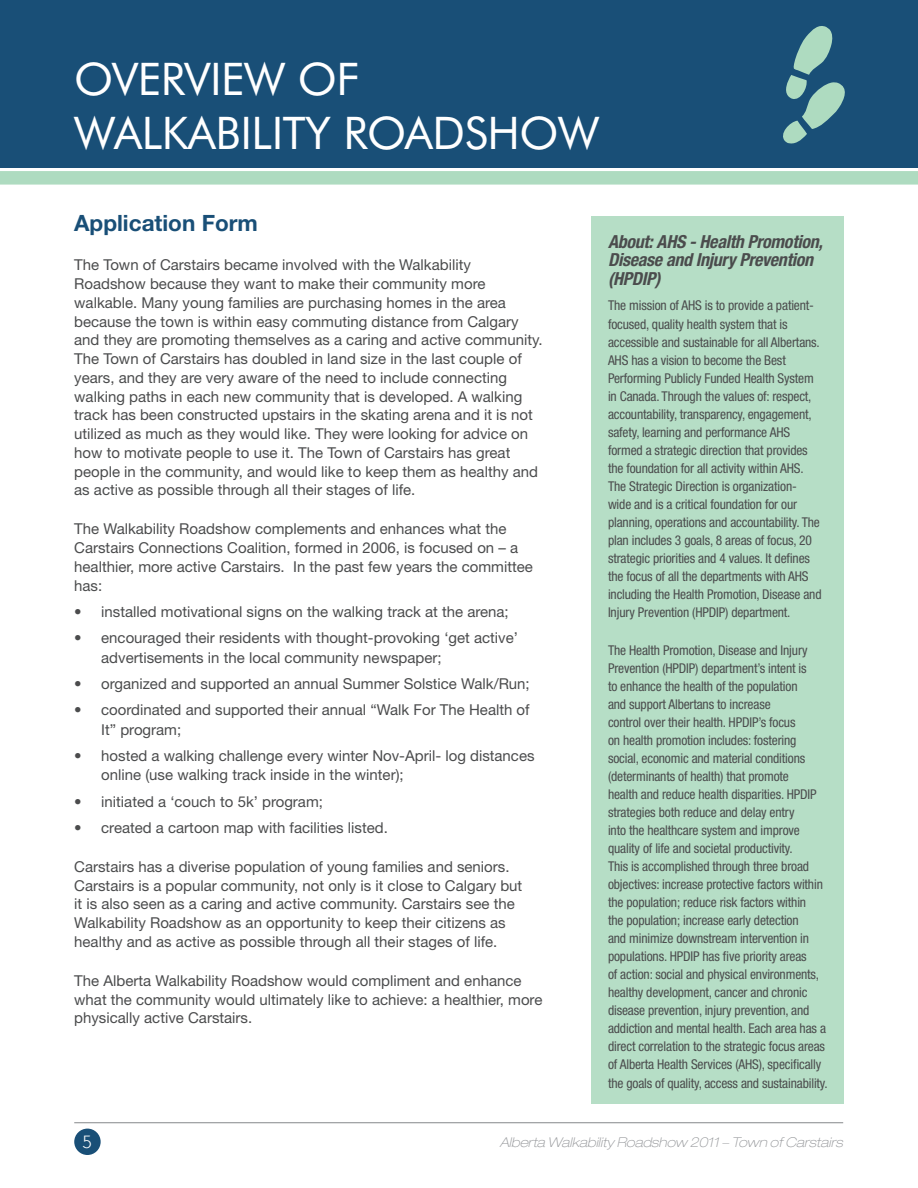
<style>
.page{position:relative;width:918px;height:1188px;background:#fff}
.page>*{position:absolute;margin:0;border:0;box-sizing:border-box;transform-origin:0 0}
.Table_of_contents_bo{font:45px/54px "Futura BT";letter-spacing:-.01em;color:#fff}
.main_text_copy_use_t{font:700 22.5px "Helvetica Neue LT Std";color:#194f77}
.side_bar_information{font:italic 700 condensed 18px/18.8px "Helvetica Neue LT Std";letter-spacing:-.015em;color:#4b4c4d}
.t1{font:18px "Kabel IT Cby BT";color:#fff}
.main_text_copy_use_t-2{font:15px/18.8px "Helvetica Neue LT Std";color:#4b4c4d}
.bullets{font:15px/19.5px "Helvetica Neue LT Std";color:#4b4c4d}
.side_bar_information-2{font:condensed 13.5px/18px "Helvetica Neue LT Std";letter-spacing:-.01em;color:#4b4c4d}
.t2{font:italic 100 expanded 13.5px "Helvetica Neue LT Std";color:#939598}
</style>
<div class="page">
<hr style="left:74px;top:1122px;width:769px;height:1px;background:#939598">
<div style="left:74px;top:1129px;width:27px;height:26px;background:#194f77;border-radius:50%"></div>
<div style="left:0;top:0;width:918px;height:122px;background:#194f77"></div>
<div style="left:0;top:97px;width:918px;height:70px;background:#194f77"></div>
<div style="left:0;top:171px;width:918px;height:14px;background:#aedbc0"></div>
<svg style="left:783px;top:26px;width:62px;height:118px"></svg>
<div style="left:591px;top:216px;width:253px;height:888px;background:#b6dec6"></div>
<p class="Table_of_contents_bo" style="left:74px;top:52px;width:526px">OVERVIEW OF<br>WALKABILITY ROADSHOW</p>
<p class="main_text_copy_use_t" style="left:74px;top:209px;width:185px">Application Form</p>
<p class="main_text_copy_use_t-2" style="left:74px;top:255px;width:470px">The Town of Carstairs became involved with the Walkability Roadshow because they want to make their community more walkable. Many young families are purchasing homes in the area because the town is within easy commuting distance from Calgary and they are promoting themselves as a caring and active community.<br>The Town of Carstairs has doubled in land size in the last couple of years, and they are very aware of the need to include connecting walking paths in each new community that is developed. A walking track has been constructed upstairs in the skating arena and it is not utilized as much as they would like. They were looking for advice on how to motivate people to use it. The Town of Carstairs has great people in the community, and would like to keep them as healthy and as active as possible through all their stages of life.</p>
<p class="main_text_copy_use_t-2" style="left:74px;top:519px;width:460px">The Walkability Roadshow complements and enhances what the Carstairs Connections Coalition, formed in 2006, is focused on – a healthier, more active Carstairs. In the past few years the committee has:</p>
<p class="bullets" style="left:74px;top:601px;width:436px">• installed motivational signs on the walking track at the arena;</p>
<p class="bullets" style="left:101px;top:628px;width:418px;text-indent:-27px">• encouraged their residents with thought-provoking ‘get active’ advertisements in the local community newspaper;</p>
<p class="bullets" style="left:74px;top:673px;width:457px">• organized and supported an annual Summer Solstice Walk/Run;</p>
<p class="bullets" style="left:101px;top:700px;width:430px;text-indent:-27px">• coordinated and supported their annual “Walk For The Health of<br>It” program;</p>
<p class="bullets" style="left:101px;top:745px;width:435px;text-indent:-27px">• hosted a walking challenge every winter Nov-April- log distances online (use walking track inside in the winter);</p>
<p class="bullets" style="left:74px;top:791px;width:250px">• initiated a ‘couch to 5k’ program;</p>
<p class="bullets" style="left:74px;top:817px;width:315px">• created a cartoon map with facilities listed.</p>
<p class="main_text_copy_use_t-2" style="left:74px;top:857px;width:450px">Carstairs has a diverise population of young families and seniors.<br>Carstairs is a popular community, not only is it close to Calgary but it is also seen as a caring and active community. Carstairs see the Walkability Roadshow as an opportunity to keep their citizens as healthy and as active as possible through all their stages of life.</p>
<p class="main_text_copy_use_t-2" style="left:74px;top:971px;width:470px">The Alberta Walkability Roadshow would compliment and enhance what the community would ultimately like to achieve: a healthier, more physically active Carstairs.</p>
<p class="side_bar_information" style="left:608px;top:232px;width:216px">About: AHS - Health Promotion,<br>Disease and Injury Prevention (HPDIP)</p>
<p class="side_bar_information-2" style="left:608px;top:296px;width:215px">The mission of AHS is to provide a patient&shy;focused, quality health system that is accessible and sustainable for all Albertans.<br>AHS has a vision to become the Best Performing Publicly Funded Health System in Canada. Through the values of: respect, accountability, transparency, engagement, safety, learning and performance AHS formed a strategic direction that provides the foundation for all activity within AHS.<br>The Strategic Direction is organization&shy;wide and is a critical foundation for our planning, operations and accountability. The plan includes 3 goals, 8 areas of focus, 20 strategic priorities and 4 values. It defines the focus of all the departments with AHS including the Health Promotion, Disease and Injury Prevention (HPDIP) department.</p>
<p class="side_bar_information-2" style="left:608px;top:641px;width:221px">The Health Promotion, Disease and Injury Prevention (HPDIP) department’s intent is<br>to enhance the health of the population<br>and support Albertans to increase<br>control over their health. HPDIP’s focus<br>on health promotion includes: fostering social, economic and material conditions (determinants of health) that promote<br>health and reduce health disparities. HPDIP strategies both reduce and delay entry<br>into the healthcare system and improve quality of life and societal productivity.<br>This is accomplished through three broad objectives: increase protective factors within the population; reduce risk factors within<br>the population; increase early detection<br>and minimize downstream intervention in populations. HPDIP has five priority areas<br>of action: social and physical environments, healthy development, cancer and chronic disease prevention, injury prevention, and addiction and mental health. Each area has a direct correlation to the strategic focus areas of Alberta Health Services (AHS), specifically the goals of quality, access and sustainability.</p>
<p class="t1" style="left:83px;top:1130px;width:11px">5</p>
<p class="t2" style="left:500px;top:1134px;width:345px">Alberta Walkability Roadshow 2011 – Town of Carstairs</p>
</div>
